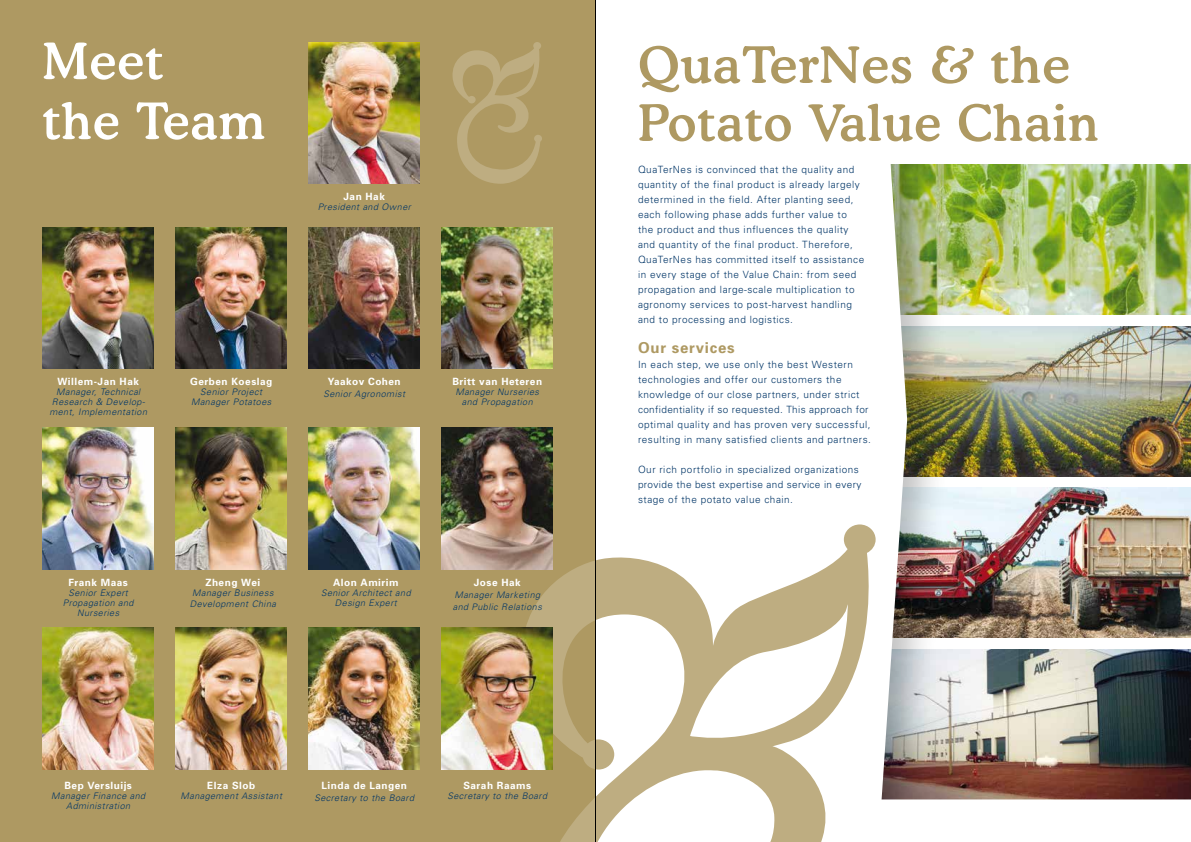
<style>
.page{position:relative;width:1191px;height:842px;background:#fff}
.page>*{position:absolute;margin:0;border:0;box-sizing:border-box;transform-origin:0 0}
.t1{font:500 50px/58px "Cooper BT";letter-spacing:.02em;color:#ae9962}
.t2{font:500 50px/60px "Cooper BT";letter-spacing:.02em;color:#fff}
.t3{font:700 15px "Univers";letter-spacing:.05em;color:#ae9962}
.t4{font:300 10px/15px "Univers";letter-spacing:.05em;color:#003567}
.t5{font:700 10px "Univers";letter-spacing:.05em;color:#fff}
.t6{font:italic 300 9px/10px "Univers";letter-spacing:.05em;color:#003567;text-align:center}
</style>
<div class="page">
<img style="left:952px;top:326px;width:239px;height:150px">
<img style="left:952px;top:649px;width:239px;height:150px">
<img style="left:952px;top:488px;width:239px;height:150px">
<img style="left:952px;top:165px;width:239px;height:150px">
<div style="left:583px;top:0;width:369px;height:842px;background:#000;opacity:.25"></div>
<svg style="left:596px;top:163px;width:311px;height:636px"></svg>
<div style="left:595px;top:0;width:596px;height:163px;background:#fff"></div>
<div style="left:595px;top:799px;width:596px;height:43px;background:#fff"></div>
<div style="left:0;top:0;width:595px;height:842px;background:#ae9962"></div>
<svg style="left:518px;top:524px;width:361px;height:318px"></svg>
<svg style="left:452px;top:42px;width:90px;height:142px"></svg>
<img style="left:308px;top:42px;width:112px;height:142px">
<img style="left:43px;top:427px;width:111px;height:142px">
<img style="left:175px;top:427px;width:112px;height:142px">
<img style="left:308px;top:427px;width:112px;height:142px">
<img style="left:441px;top:427px;width:112px;height:142px">
<img style="left:43px;top:227px;width:111px;height:142px">
<img style="left:175px;top:227px;width:112px;height:142px">
<img style="left:308px;top:227px;width:112px;height:142px">
<img style="left:441px;top:227px;width:112px;height:142px">
<img style="left:43px;top:628px;width:111px;height:142px">
<img style="left:175px;top:628px;width:112px;height:142px">
<img style="left:308px;top:628px;width:112px;height:142px">
<img style="left:441px;top:628px;width:112px;height:142px">
<hr style="left:595px;top:0;width:1px;height:842px;background:#000">
<h1 class="t2" style="left:42px;top:31px;width:224px">Meet<br>the Team</h1>
<h1 class="t1" style="left:638px;top:35px;width:462px">QuaTerNes &amp; the<br>Potato Value Chain</h1>
<p class="t5" style="left:343px;top:190px;width:43px">Jan Hak</p>
<p class="t6" style="left:318px;top:202px;width:95px">President and Owner</p>
<p class="t5" style="left:57px;top:375px;width:83px">Willem-Jan Hak</p>
<p class="t6" style="left:49px;top:387px;width:99px">Manager, Technical<br>Research &amp; Develop&shy;ment, Implementation</p>
<p class="t5" style="left:190px;top:375px;width:84px">Gerben Koeslag</p>
<p class="t6" style="left:191px;top:387px;width:82px">Senior Project<br>Manager Potatoes</p>
<p class="t5" style="left:328px;top:375px;width:74px">Yaakov Cohen</p>
<p class="t6" style="left:323px;top:389px;width:83px">Senior Agronomist</p>
<p class="t5" style="left:452px;top:375px;width:91px">Britt van Heteren</p>
<p class="t6" style="left:455px;top:387px;width:85px">Manager Nurseries and Propagation</p>
<p class="t4" style="left:638px;top:161px;width:228px">QuaTerNes is convinced that the quality and quantity of the final product is already largely determined in the field. After planting seed, each following phase adds further value to the product and thus influences the quality and quantity of the final product. Therefore, QuaTerNes has committed itself to assistance in every stage of the Value Chain: from seed propagation and large-scale multiplication to agronomy services to post-harvest handling and to processing and logistics.</p>
<h2 class="t3" style="left:638px;top:338px;width:98px">Our services</h2>
<p class="t4" style="left:638px;top:356px;width:234px">In each step, we use only the best Western technologies and offer our customers the knowledge of our close partners, under strict confidentiality if so requested. This approach for optimal quality and has proven very successful, resulting in many satisfied clients and partners.</p>
<p class="t4" style="left:638px;top:461px;width:225px">Our rich portfolio in specialized organizations provide the best expertise and service in every stage of the potato value chain.</p>
<p class="t5" style="left:68px;top:576px;width:61px">Frank Maas</p>
<p class="t6" style="left:63px;top:587px;width:72px">Senior Expert<br>Propagation and<br>Nurseries</p>
<p class="t5" style="left:205px;top:576px;width:56px">Zheng Wei</p>
<p class="t6" style="left:190px;top:587px;width:88px;line-height:10.8px;text-align:left">Manager Business<br>Development China</p>
<p class="t5" style="left:333px;top:576px;width:67px">Alon Amirim</p>
<p class="t6" style="left:321px;top:587px;width:91px">Senior Architect and<br>Design Expert</p>
<p class="t5" style="left:474px;top:576px;width:48px">Jose Hak</p>
<p class="t6" style="left:453px;top:588px;width:91px;line-height:12px;text-align:left">Manager Marketing and Public Relations</p>
<p class="t5" style="left:64px;top:778px;width:69px">Bep Versluijs</p>
<p class="t6" style="left:51px;top:790px;width:96px">Manager Finance and<br>Administration</p>
<p class="t5" style="left:207px;top:778px;width:49px">Elza Slob</p>
<p class="t6" style="left:180px;top:790px;width:103px">Management Assistant</p>
<p class="t5" style="left:321px;top:778px;width:87px">Linda de Langen</p>
<p class="t6" style="left:314px;top:792px;width:101px">Secretary to the Board</p>
<p class="t5" style="left:463px;top:778px;width:69px">Sarah Raams</p>
<p class="t6" style="left:447px;top:790px;width:101px">Secretary to the Board</p>
</div>
